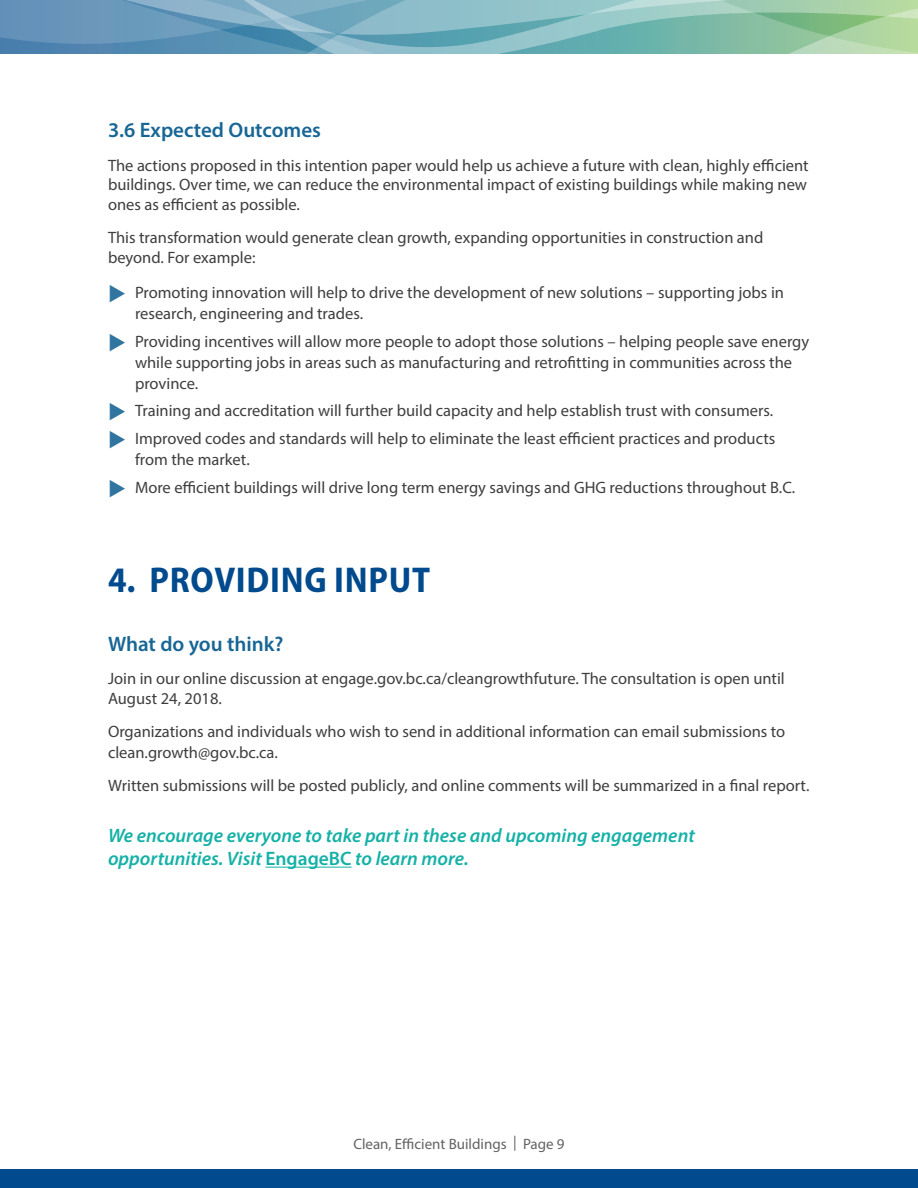
<style>
.page{position:relative;width:918px;height:1188px;background:#fff}
.page>*{position:absolute;margin:0;border:0;box-sizing:border-box;transform-origin:0 0}
.t1{font:700 semi-condensed 36px "Myriad Pro";letter-spacing:.02em;color:#004a8d}
.t2{font:600 21px "Myriad Pro";color:#186695}
.t3{font:italic 600 19.5px/23.4px "Myriad Pro";color:#15b1a7}
.t4{font:16.5px/19.8px "Myriad Pro";color:#3e3e3f}
.t5{font:15px "Myriad Pro";color:#636366}
.s1{font-style:normal}
</style>
<div class="page">
<svg style="left:0;top:0;width:918px;height:54px;background:#7eb1b7"></svg>
<div style="left:0;top:1169px;width:918px;height:19px;background:#004a8d"></div>
<hr style="left:265px;top:867px;width:87px;height:1px;background:#15b1a7">
<p class="t2" style="left:108px;top:117px;width:215px">3.6 Expected Outcomes</p>
<p class="t4" style="left:108px;top:155px;width:702px;text-align:justify">The actions proposed in this intention paper would help us achieve a future with clean, highly efficient buildings. Over time, we can reduce the environmental impact of existing buildings while making new ones as efficient as possible.</p>
<p class="t4" style="left:108px;top:228px;width:657px">This transformation would generate clean growth, expanding opportunities in construction and beyond. For example:</p>
<p class="t4" style="left:135px;top:281px;width:651px;line-height:21px">Promoting innovation will help to drive the development of new solutions – supporting jobs in research, engineering and trades.</p>
<p class="t4" style="left:135px;top:330px;width:676px;line-height:21px">Providing incentives will allow more people to adopt those solutions – helping people save energy while supporting jobs in areas such as manufacturing and retrofitting in communities across the province.</p>
<p class="t4" style="left:135px;top:397px;width:642px;line-height:27.8px">Training and accreditation will further build capacity and help establish trust with consumers.<br>Improved codes and standards will help to eliminate the least efficient practices and products</p>
<p class="t4" style="left:135px;top:445px;width:662px;line-height:27.8px">from the market.<br>More efficient buildings will drive long term energy savings and GHG reductions throughout B.C.</p>
<h1 class="t1" style="left:108px;top:556px;width:324px">4. PROVIDING INPUT</h1>
<p class="t2" style="left:108px;top:630px;width:177px">What do you think?</p>
<p class="t4" style="left:108px;top:668px;width:678px">Join in our online discussion at engage.gov.bc.ca/cleangrowthfuture. The consultation is open until<br>August 24, 2018.</p>
<p class="t4" style="left:108px;top:721px;width:679px;line-height:21px">Organizations and individuals who wish to send in additional information can email submissions to clean.growth@gov.bc.ca.</p>
<p class="t4" style="left:108px;top:776px;width:703px">Written submissions will be posted publicly, and online comments will be summarized in a final report.</p>
<p class="t3" style="left:108px;top:823px;width:588px">We encourage everyone to take part in these and upcoming engagement opportunities. Visit <span class="s1">EngageBC</span> to learn more.</p>
<p class="t5" style="left:353px;top:1134px;width:213px">Clean, Efficient Buildings | Page 9</p>
</div>
